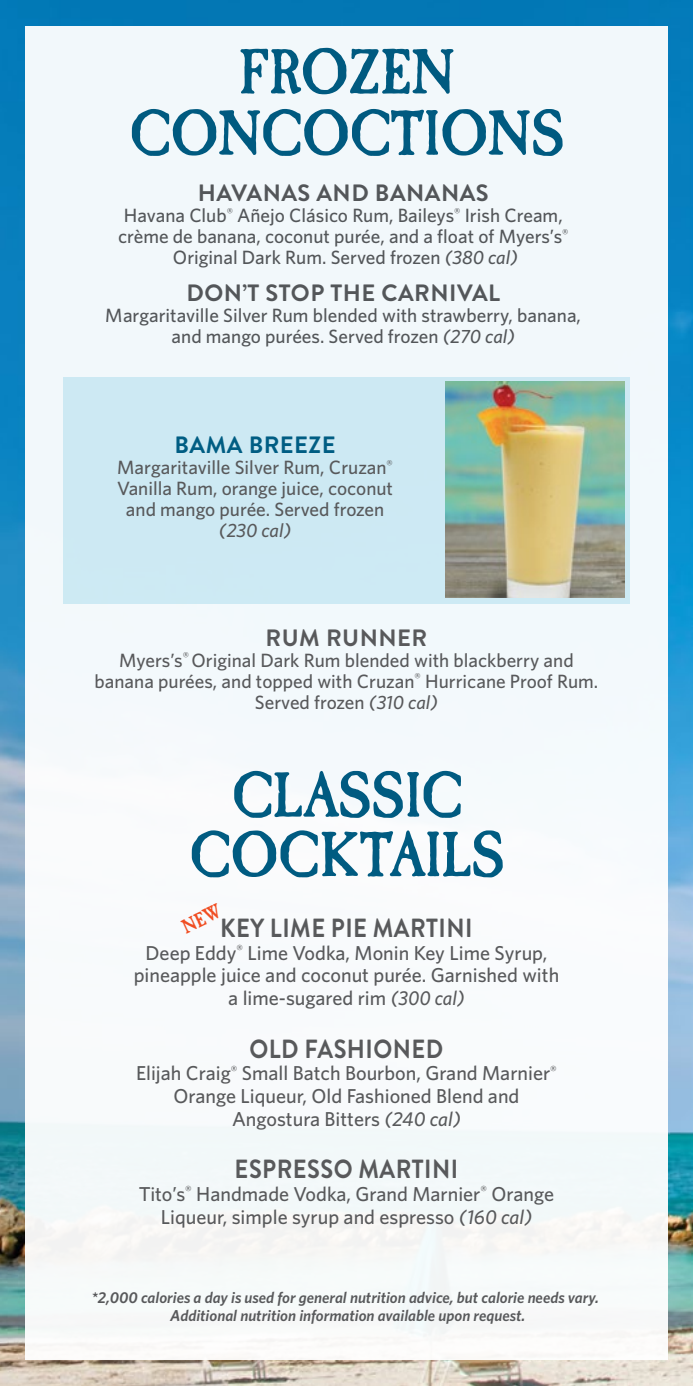
<style>
.page{position:relative;width:693px;height:1386px;background:#fff}
.page>*{position:absolute;margin:0;border:0;box-sizing:border-box;transform-origin:0 0}
.t1{font:700 66.5px/61.2px "Caslon Antique";color:#005d83;text-align:center}
.t2{font:700 26.25px "Brandon Grotesque";letter-spacing:.02em;color:#58595b;scale:.9 1}
.t3{font:700 23.62px "Brandon Grotesque";letter-spacing:.02em;color:#58595b}
.t4{font:700 23.62px "Brandon Grotesque";letter-spacing:.02em;color:#005d83}
.t5{font:500 20.12px/22.8px "Whitney";color:#58595b;text-align:center}
.t6{font:500 19.25px/21px "Whitney";color:#58595b;text-align:center}
.t7{font:italic 500 19.25px "Whitney";color:#58595b}
.t8{font:italic 600 15.75px/17.5px "Whitney";color:#58595b;text-align:center}
.s1{font-style:italic}
</style>
<div class="page">
<img style="left:0;top:0;width:693px;height:1386px">
<div style="left:25px;top:26px;width:643px;height:1334px;background:#f3f9fb"></div>
<div style="left:63px;top:377px;width:567px;height:227px;background:#cde9f3"></div>
<img style="left:445px;top:382px;width:180px;height:215px">
<h1 class="t1" style="left:129px;top:43px;width:436px">FROZEN<br>CONCOCTIONS</h1>
<p class="t3" style="left:198px;top:177px;width:292px">HAVANAS AND BANANAS</p>
<p class="t6" style="left:118px;top:205px;width:452px">Havana Club<sup>®</sup> Añejo Clásico Rum, Baileys<sup>®</sup> Irish Cream, crème de banana, coconut purée, and a float of Myers’s<sup>®<br></sup>Original Dark Rum. Served frozen <span class="s1">(380 cal)</span></p>
<p class="t3" style="left:187px;top:276px;width:315px">DON’T STOP THE CARNIVAL</p>
<p class="t6" style="left:106px;top:305px;width:477px">Margaritaville Silver Rum blended with strawberry, banana, and mango purées. Served frozen <span class="s1">(270 cal)</span></p>
<p class="t4" style="left:175px;top:429px;width:163px">BAMA BREEZE</p>
<p class="t6" style="left:117px;top:457px;width:277px">Margaritaville Silver Rum, Cruzan<sup>®<br></sup>Vanilla Rum, orange juice, coconut and mango purée. Served frozen</p>
<p class="t7" style="left:219px;top:518px;width:74px">(230 cal)</p>
<p class="t3" style="left:266px;top:621px;width:163px">RUM RUNNER</p>
<p class="t6" style="left:95px;top:649px;width:505px">Myers’s<sup>®</sup> Original Dark Rum blended with blackberry and banana purées, and topped with Cruzan<sup>®</sup> Hurricane Proof Rum.<br>Served frozen <span class="s1">(310 cal)</span></p>
<h1 class="t1" style="left:189px;top:768px;width:317px;line-height:59.5px">CLASSIC<br>COCKTAILS</h1>
<h2 class="t2" style="left:220px;top:909px;width:282px">KEY LIME PIE MARTINI</h2>
<p class="t5" style="left:134px;top:941px;width:427px">Deep Eddy<sup>®</sup> Lime Vodka, Monin Key Lime Syrup, pineapple juice and coconut purée. Garnished with a lime-sugared rim <span class="s1">(300 cal)</span></p>
<h2 class="t2" style="left:249px;top:1030px;width:217px">OLD FASHIONED</h2>
<p class="t5" style="left:136px;top:1062px;width:422px">Elijah Craig<sup>®</sup> Small Batch Bourbon, Grand Marnier<sup>®<br></sup>Orange Liqueur, Old Fashioned Blend and<br>Angostura Bitters <span class="s1">(240 cal)</span></p>
<h2 class="t2" style="left:235px;top:1151px;width:250px">ESPRESSO MARTINI</h2>
<p class="t5" style="left:139px;top:1182px;width:417px">Tito’s<sup>®</sup> Handmade Vodka, Grand Marnier<sup>®</sup> Orange<br>Liqueur, simple syrup and espresso <span class="s1">(160 cal)</span></p>
<p class="t8" style="left:91px;top:1289px;width:509px">*2,000 calories a day is used for general nutrition advice, but calorie needs vary.<br>Additional nutrition information available upon request.</p>
</div>
